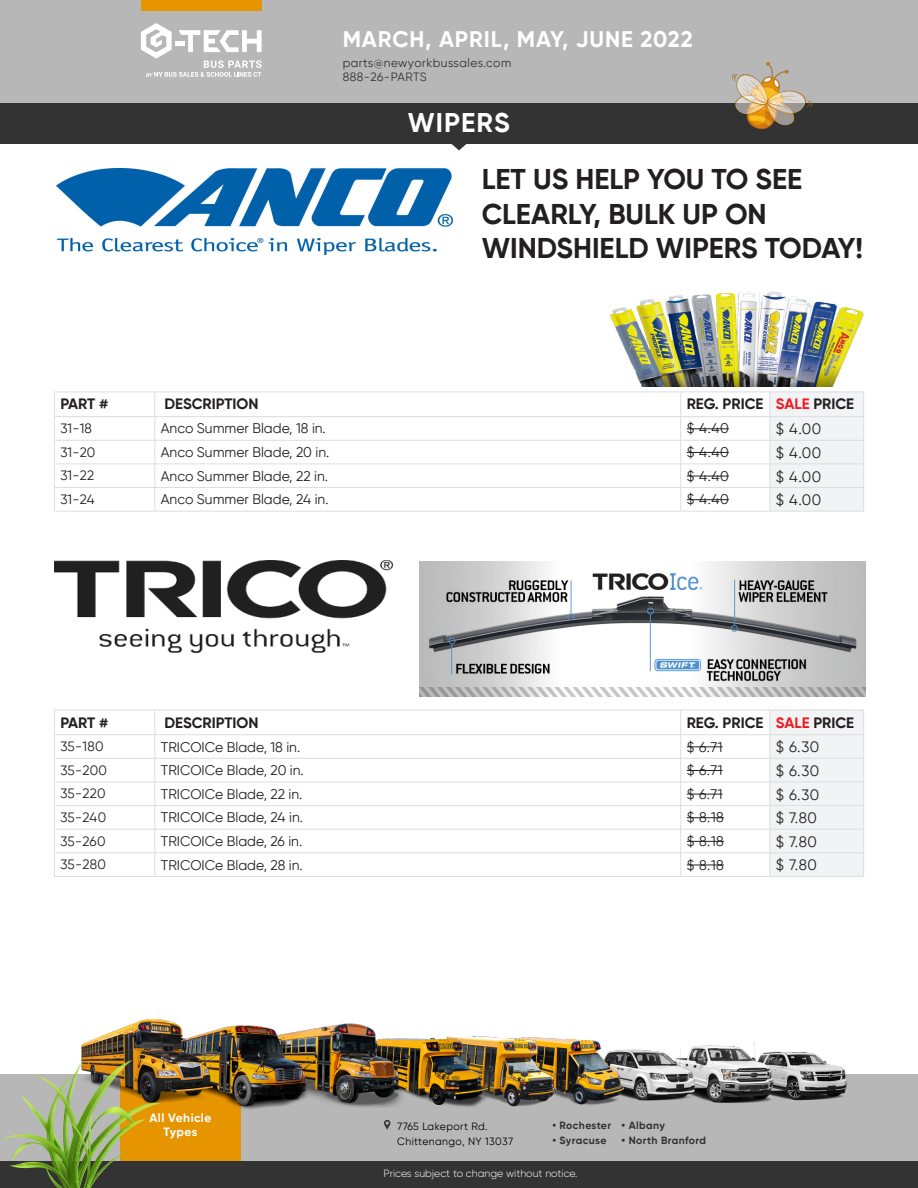
<style>
.page{position:relative;width:918px;height:1188px;background:#fff}
.page>*{position:absolute;margin:0;border:0;box-sizing:border-box;transform-origin:0 0}
.t1{font:700 28.5px/34.2px "Gilroy";color:#231f20}
.type_of_bus{font:700 27px "Gilroy";letter-spacing:.04em;color:#fff}
.date_catalogue{font:700 22.5px "Gilroy";letter-spacing:.04em;color:#fff}
.t2{font:700 15px "Gilroy";color:#231f20}
.t3{font:15px "Gilroy";letter-spacing:.04em;color:#231f20}
.t4{font:13.95px "Gilroy";color:#231f20}
.t5{font:13.5px "Gilroy";letter-spacing:.01em;color:#231f20}
.website___email{font:12px/14.4px "Gilroy";letter-spacing:.04em;color:#343333}
.t6{font:700 12px "Gilroy";letter-spacing:.04em;color:#fff}
.t7{font:700 10.5px "Gilroy";letter-spacing:.04em;color:#343333}
.extra_info_bottom{font:300 10.5px "Gilroy";color:#fff}
.t8{font:10.5px "Gilroy";letter-spacing:.04em;color:#000}
.s1{color:#ed1c24}
</style>
<div class="page">
<img style="left:54px;top:561px;width:339px;height:92px">
<img style="left:610px;top:291px;width:254px;height:96px">
<img style="left:420px;top:562px;width:446px;height:134px">
<img style="left:57px;top:168px;width:396px;height:87px">
<hr style="left:54px;top:392px;width:101px;height:1px;background:#dcdddf">
<hr style="left:155px;top:392px;width:526px;height:1px;background:#dcdddf">
<hr style="left:681px;top:392px;width:89px;height:1px;background:#dcdddf">
<hr style="left:54px;top:416px;width:101px;height:1px;background:#dcdddf">
<hr style="left:155px;top:416px;width:526px;height:1px;background:#dcdddf">
<hr style="left:681px;top:416px;width:89px;height:1px;background:#dcdddf">
<hr style="left:54px;top:440px;width:101px;height:1px;background:#dcdddf">
<hr style="left:155px;top:440px;width:526px;height:1px;background:#dcdddf">
<hr style="left:681px;top:440px;width:89px;height:1px;background:#dcdddf">
<hr style="left:54px;top:464px;width:101px;height:1px;background:#dcdddf">
<hr style="left:155px;top:464px;width:526px;height:1px;background:#dcdddf">
<hr style="left:681px;top:464px;width:89px;height:1px;background:#dcdddf">
<hr style="left:54px;top:487px;width:101px;height:1px;background:#dcdddf">
<svg style="left:54px;top:393px;width:1px;height:118px"></svg>
<hr style="left:155px;top:487px;width:526px;height:1px;background:#dcdddf">
<svg style="left:154px;top:393px;width:1px;height:118px"></svg>
<hr style="left:681px;top:487px;width:89px;height:1px;background:#dcdddf">
<svg style="left:680px;top:393px;width:1px;height:118px"></svg>
<svg style="left:769px;top:392px;width:95px;height:119px"></svg>
<hr style="left:54px;top:511px;width:101px;height:1px;background:#dcdddf">
<hr style="left:155px;top:511px;width:526px;height:1px;background:#dcdddf">
<hr style="left:681px;top:511px;width:89px;height:1px;background:#dcdddf">
<hr style="left:770px;top:511px;width:94px;height:1px;background:#dcdddf">
<hr style="left:687px;top:428px;width:42px;height:1px;background:#231f20">
<hr style="left:687px;top:452px;width:42px;height:1px;background:#231f20">
<hr style="left:687px;top:476px;width:42px;height:1px;background:#231f20">
<hr style="left:687px;top:499px;width:42px;height:1px;background:#231f20">
<hr style="left:54px;top:710px;width:101px;height:1px;background:#dcdddf">
<hr style="left:155px;top:710px;width:526px;height:1px;background:#dcdddf">
<hr style="left:681px;top:710px;width:89px;height:1px;background:#dcdddf">
<hr style="left:54px;top:734px;width:101px;height:1px;background:#dcdddf">
<hr style="left:155px;top:734px;width:526px;height:1px;background:#dcdddf">
<hr style="left:681px;top:734px;width:89px;height:1px;background:#dcdddf">
<hr style="left:54px;top:758px;width:101px;height:1px;background:#dcdddf">
<hr style="left:155px;top:758px;width:526px;height:1px;background:#dcdddf">
<hr style="left:681px;top:758px;width:89px;height:1px;background:#dcdddf">
<hr style="left:54px;top:782px;width:101px;height:1px;background:#dcdddf">
<hr style="left:155px;top:782px;width:526px;height:1px;background:#dcdddf">
<hr style="left:681px;top:782px;width:89px;height:1px;background:#dcdddf">
<hr style="left:54px;top:805px;width:101px;height:1px;background:#dcdddf">
<hr style="left:155px;top:805px;width:526px;height:1px;background:#dcdddf">
<hr style="left:681px;top:805px;width:89px;height:1px;background:#dcdddf">
<hr style="left:54px;top:829px;width:101px;height:1px;background:#dcdddf">
<hr style="left:155px;top:829px;width:526px;height:1px;background:#dcdddf">
<hr style="left:681px;top:829px;width:89px;height:1px;background:#dcdddf">
<hr style="left:54px;top:852px;width:101px;height:1px;background:#dcdddf">
<svg style="left:54px;top:711px;width:1px;height:165px"></svg>
<hr style="left:155px;top:852px;width:526px;height:1px;background:#dcdddf">
<svg style="left:154px;top:711px;width:1px;height:165px"></svg>
<hr style="left:681px;top:852px;width:89px;height:1px;background:#dcdddf">
<svg style="left:680px;top:711px;width:1px;height:165px"></svg>
<div style="left:769px;top:710px;width:95px;height:166px;background:#f2f3f4"></div>
<hr style="left:54px;top:876px;width:101px;height:1px;background:#dcdddf">
<hr style="left:155px;top:876px;width:526px;height:1px;background:#dcdddf">
<hr style="left:681px;top:876px;width:89px;height:1px;background:#dcdddf">
<hr style="left:770px;top:876px;width:94px;height:1px;background:#dcdddf">
<hr style="left:687px;top:747px;width:36px;height:1px;background:#231f20">
<hr style="left:687px;top:770px;width:36px;height:1px;background:#231f20">
<hr style="left:687px;top:794px;width:36px;height:1px;background:#231f20">
<hr style="left:687px;top:817px;width:37px;height:1px;background:#231f20">
<hr style="left:687px;top:841px;width:37px;height:1px;background:#231f20">
<hr style="left:687px;top:865px;width:37px;height:1px;background:#231f20">
<div style="left:0;top:1074px;width:918px;height:114px;background:#b7b7b7"></div>
<div style="left:0;top:1161px;width:918px;height:27px;background:#343333"></div>
<div style="left:120px;top:1074px;width:121px;height:87px;background:#e79401"></div>
<svg style="left:384px;top:1120px;width:6px;height:10px"></svg>
<img style="left:775px;top:1051px;width:72px;height:50px">
<img style="left:699px;top:1042px;width:76px;height:61px">
<img style="left:627px;top:1045px;width:72px;height:56px">
<img style="left:565px;top:1038px;width:62px;height:67px">
<img style="left:495px;top:1037px;width:70px;height:69px">
<img style="left:378px;top:1036px;width:117px;height:72px">
<img style="left:335px;top:1023px;width:77px;height:84px">
<img style="left:230px;top:1025px;width:105px;height:84px">
<img style="left:81px;top:1019px;width:151px;height:84px">
<img style="left:1px;top:1060px;width:159px;height:128px">
<div style="left:0;top:0;width:918px;height:103px;background:#b7b7b7"></div>
<div style="left:0;top:103px;width:918px;height:41px;background:#343333"></div>
<img style="left:732px;top:63px;width:80px;height:66px">
<div style="left:141px;top:0;width:121px;height:10px;background:#e79401"></div>
<svg style="left:141px;top:23px;width:121px;height:54px"></svg>
<svg style="left:451px;top:144px;width:16px;height:6px"></svg>
<p class="date_catalogue" style="left:343px;top:25px;width:351px">MARCH, APRIL, MAY, JUNE 2022</p>
<p class="website___email" style="left:343px;top:55px;width:170px">parts@newyorkbussales.com<br>888-26-PARTS</p>
<p class="type_of_bus" style="left:408px;top:106px;width:103px">WIPERS</p>
<p class="t1" style="left:482px;top:162px;width:383px">LET US HELP YOU TO SEE<br>CLEARLY, BULK UP ON<br>WINDSHIELD WIPERS TODAY!</p>
<p class="t2" style="left:60px;top:395px;width:49px">PART #</p>
<p class="t2" style="left:165px;top:395px;width:96px">DESCRIPTION</p>
<p class="t2" style="left:687px;top:395px;width:78px">REG. PRICE</p>
<p class="t2" style="left:776px;top:395px;width:80px"><span class="s1">SALE</span> PRICE</p>
<p class="t5" style="left:60px;top:420px;width:33px">31-18</p>
<p class="t4" style="left:161px;top:420px;width:167px">Anco Summer Blade, 18 in.</p>
<p class="t4" style="left:687px;top:420px;width:44px">$ 4.40</p>
<p class="t3" style="left:776px;top:420px;width:47px">$ 4.00</p>
<p class="t5" style="left:60px;top:444px;width:37px">31-20</p>
<p class="t4" style="left:161px;top:444px;width:170px">Anco Summer Blade, 20 in.</p>
<p class="t4" style="left:687px;top:444px;width:44px">$ 4.40</p>
<p class="t3" style="left:776px;top:443px;width:47px">$ 4.00</p>
<p class="t5" style="left:60px;top:467px;width:35px">31-22</p>
<p class="t4" style="left:161px;top:467px;width:169px">Anco Summer Blade, 22 in.</p>
<p class="t4" style="left:687px;top:467px;width:44px">$ 4.40</p>
<p class="t3" style="left:776px;top:467px;width:47px">$ 4.00</p>
<p class="t5" style="left:60px;top:491px;width:36px">31-24</p>
<p class="t4" style="left:161px;top:491px;width:169px">Anco Summer Blade, 24 in.</p>
<p class="t4" style="left:687px;top:491px;width:44px">$ 4.40</p>
<p class="t3" style="left:776px;top:491px;width:47px">$ 4.00</p>
<p class="t2" style="left:60px;top:713px;width:49px">PART #</p>
<p class="t2" style="left:165px;top:713px;width:96px">DESCRIPTION</p>
<p class="t2" style="left:687px;top:713px;width:78px">REG. PRICE</p>
<p class="t2" style="left:776px;top:713px;width:80px"><span class="s1">SALE</span> PRICE</p>
<p class="t5" style="left:60px;top:738px;width:45px">35-180</p>
<p class="t4" style="left:161px;top:738px;width:141px">TRICOICe Blade, 18 in.</p>
<p class="t4" style="left:687px;top:738px;width:37px">$ 6.71</p>
<p class="t3" style="left:776px;top:738px;width:45px">$ 6.30</p>
<p class="t5" style="left:60px;top:762px;width:48px">35-200</p>
<p class="t4" style="left:161px;top:762px;width:145px">TRICOICe Blade, 20 in.</p>
<p class="t4" style="left:687px;top:762px;width:37px">$ 6.71</p>
<p class="t3" style="left:776px;top:762px;width:45px">$ 6.30</p>
<p class="t5" style="left:60px;top:785px;width:47px">35-220</p>
<p class="t4" style="left:161px;top:785px;width:143px">TRICOICe Blade, 22 in.</p>
<p class="t4" style="left:687px;top:785px;width:37px">$ 6.71</p>
<p class="t3" style="left:776px;top:785px;width:45px">$ 6.30</p>
<p class="t5" style="left:60px;top:809px;width:47px">35-240</p>
<p class="t4" style="left:161px;top:809px;width:144px">TRICOICe Blade, 24 in.</p>
<p class="t4" style="left:687px;top:809px;width:39px">$ 8.18</p>
<p class="t3" style="left:776px;top:809px;width:43px">$ 7.80</p>
<p class="t5" style="left:60px;top:833px;width:47px">35-260</p>
<p class="t4" style="left:161px;top:833px;width:143px">TRICOICe Blade, 26 in.</p>
<p class="t4" style="left:687px;top:833px;width:39px">$ 8.18</p>
<p class="t3" style="left:776px;top:832px;width:43px">$ 7.80</p>
<p class="t5" style="left:60px;top:856px;width:47px">35-280</p>
<p class="t4" style="left:161px;top:856px;width:143px">TRICOICe Blade, 28 in.</p>
<p class="t4" style="left:687px;top:856px;width:39px">$ 8.18</p>
<p class="t3" style="left:776px;top:856px;width:43px">$ 7.80</p>
<p class="t6" style="left:149px;top:1110px;width:63px">All Vehicle</p>
<p class="t6" style="left:164px;top:1125px;width:35px">Types</p>
<p class="t8" style="left:397px;top:1119px;width:92px">7765 Lakeport Rd.</p>
<p class="t8" style="left:397px;top:1134px;width:118px">Chittenango, NY 13037</p>
<p class="t7" style="left:552px;top:1119px;width:60px">• Rochester</p>
<p class="t7" style="left:552px;top:1134px;width:56px">• Syracuse</p>
<p class="extra_info_bottom" style="left:384px;top:1167px;width:195px">Prices subject to change without notice.</p>
<p class="t7" style="left:622px;top:1119px;width:45px">• Albany</p>
<p class="t7" style="left:622px;top:1134px;width:86px">• North Branford</p>
</div>
